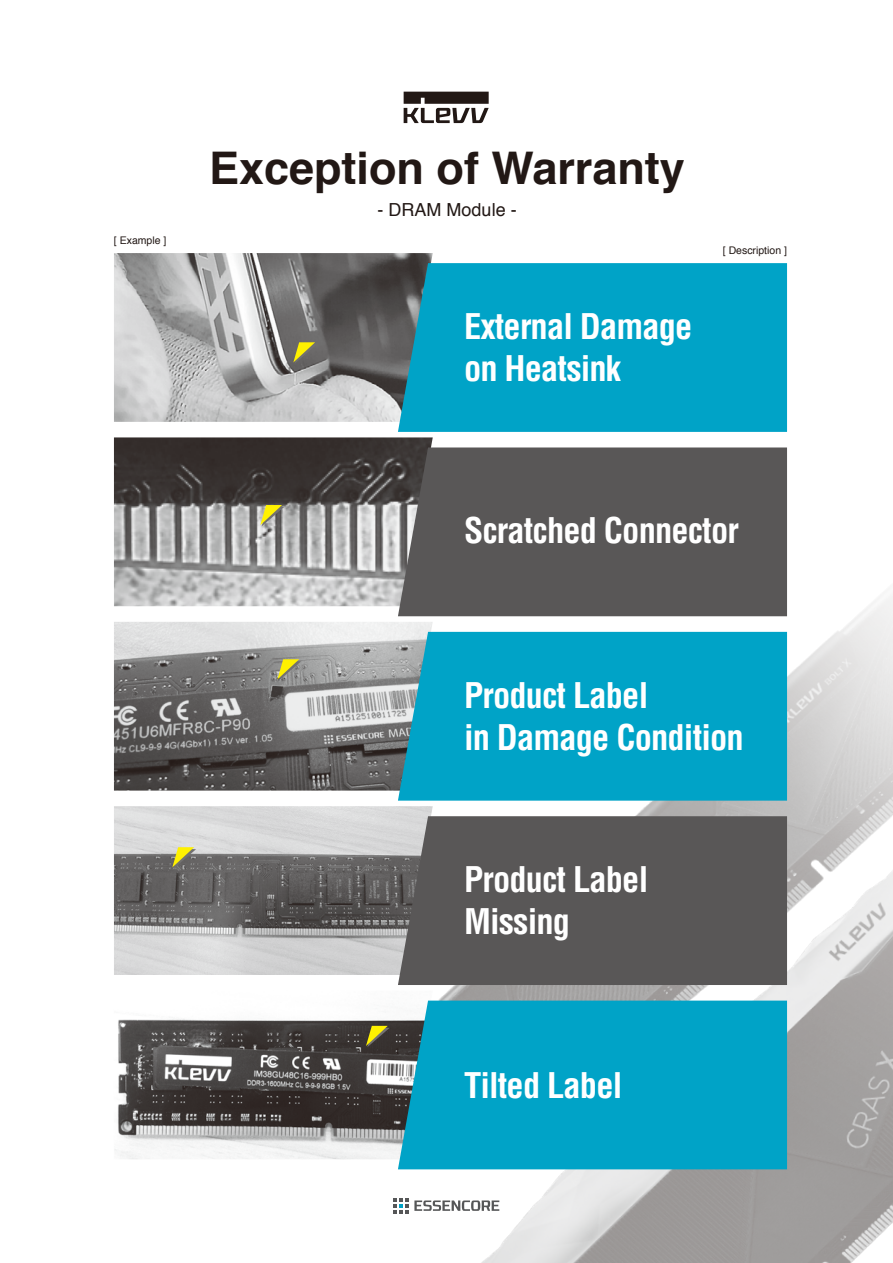
<style>
.page{position:relative;width:893px;height:1263px;background:#fff}
.page>*{position:absolute;margin:0;border:0;box-sizing:border-box;transform-origin:0 0}
.t1{font:700 45px "Helvetica";color:#221815}
.t2{font:700 condensed 34.5px/42px "Helvetica";letter-spacing:-.025em;color:#fff}
.t3{font:18px "Helvetica";color:#221815}
.t4{font:10.5px "Helvetica";color:#221815}
</style>
<div class="page">
<img style="left:261px;top:596px;width:632px;height:667px">
<img style="left:114px;top:253px;width:319px;height:169px">
<div style="left:398px;top:263px;width:389px;height:169px;background:#00a3c7"></div>
<svg style="left:293px;top:342px;width:24px;height:22px"></svg>
<img style="left:114px;top:437px;width:319px;height:169px">
<div style="left:398px;top:447px;width:389px;height:169px;background:#595757"></div>
<svg style="left:260px;top:505px;width:24px;height:21px"></svg>
<img style="left:114px;top:622px;width:319px;height:168px">
<div style="left:398px;top:632px;width:389px;height:169px;background:#00a3c7"></div>
<svg style="left:277px;top:659px;width:24px;height:22px"></svg>
<img style="left:114px;top:806px;width:319px;height:169px">
<div style="left:398px;top:816px;width:389px;height:169px;background:#595757"></div>
<img style="left:114px;top:990px;width:319px;height:169px">
<div style="left:398px;top:1000px;width:389px;height:169px;background:#00a3c7"></div>
<svg style="left:172px;top:847px;width:24px;height:22px"></svg>
<svg style="left:366px;top:1026px;width:24px;height:21px"></svg>
<svg style="left:393px;top:1198px;width:106px;height:15px"></svg>
<svg style="left:404px;top:92px;width:85px;height:31px"></svg>
<p class="t4" style="left:114px;top:232px;width:54px">[ Example ]</p>
<h1 class="t1" style="left:209px;top:132px;width:477px">Exception of Warranty</h1>
<p class="t3" style="left:378px;top:196px;width:141px">- DRAM Module -</p>
<p class="t2" style="left:464px;top:305px;width:230px">External Damage on Heatsink</p>
<p class="t4" style="left:723px;top:243px;width:66px">[ Description ]</p>
<p class="t2" style="left:464px;top:509px;width:276px">Scratched Connector</p>
<p class="t2" style="left:464px;top:674px;width:281px">Product Label<br>in Damage Condition</p>
<p class="t2" style="left:464px;top:858px;width:186px">Product Label<br>Missing</p>
<p class="t2" style="left:464px;top:1064px;width:160px">Tilted Label</p>
</div>
